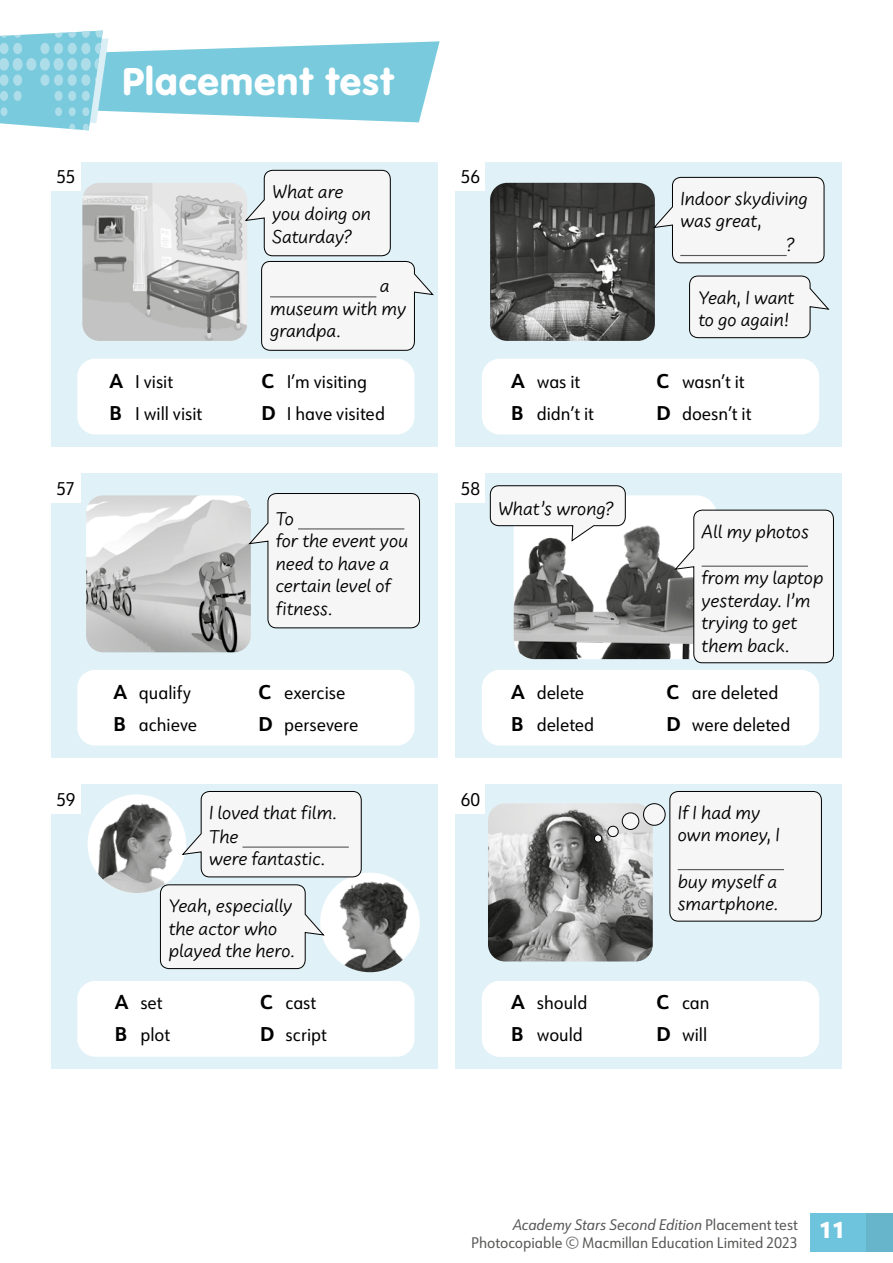
<style>
.page{position:relative;width:893px;height:1263px;background:#fff}
.page>*{position:absolute;margin:0;border:0;box-sizing:border-box;transform-origin:0 0}
.t1{font:40.5px "VAG Rundschrift D";letter-spacing:.02em;color:#fff}
.t2{font:800 22.5px "URW Form";color:#fff}
.t3{font:19.5px/22.5px "Uberhand Pro";letter-spacing:-.005em;color:#000}
._00_Main_text_number{font:18px "URW Form Semi Cond";color:#000}
._00_Labels{font:18px "URW Form Semi Cond";letter-spacing:-.015em;color:#000}
.t4{font:15px/18px "URW Form Semi Cond";letter-spacing:-.005em;color:#575756;text-align:right}
.s1{font-family:"URW Form";font-weight:700;font-size:19.5px}
.s2{font-style:italic}
</style>
<div class="page">
<div style="left:51px;top:162px;width:386px;height:284px;background:#e0f1f7"></div>
<div style="left:51px;top:473px;width:386px;height:285px;background:#e0f1f7"></div>
<div style="left:51px;top:784px;width:386px;height:285px;background:#e0f1f7"></div>
<div style="left:456px;top:162px;width:386px;height:284px;background:#e0f1f7"></div>
<div style="left:456px;top:473px;width:386px;height:285px;background:#e0f1f7"></div>
<div style="left:456px;top:784px;width:386px;height:285px;background:#e0f1f7"></div>
<div style="left:77px;top:359px;width:338px;height:75px;background:#fff;border-radius:18px"></div>
<div style="left:77px;top:981px;width:338px;height:76px;background:#fff;border-radius:18px"></div>
<div style="left:482px;top:359px;width:337px;height:75px;background:#fff;border-radius:18px"></div>
<div style="left:482px;top:981px;width:337px;height:76px;background:#fff;border-radius:18px"></div>
<div style="left:482px;top:670px;width:337px;height:76px;background:#fff;border-radius:18px"></div>
<div style="left:77px;top:670px;width:338px;height:76px;background:#fff;border-radius:18px"></div>
<svg style="left:0;top:31px;width:440px;height:99px"></svg>
<svg style="left:95px;top:91px;width:8px;height:10px"></svg>
<div style="left:456px;top:784px;width:29px;height:30px;background:#fff"></div>
<img style="left:82px;top:183px;width:163px;height:158px">
<div style="left:51px;top:784px;width:30px;height:30px;background:#fff"></div>
<div style="left:51px;top:473px;width:30px;height:29px;background:#fff"></div>
<div style="left:456px;top:473px;width:29px;height:29px;background:#fff"></div>
<div style="left:456px;top:162px;width:29px;height:29px;background:#fff"></div>
<div style="left:51px;top:162px;width:30px;height:29px;background:#fff"></div>
<img style="left:488px;top:803px;width:165px;height:158px">
<img style="left:86px;top:495px;width:165px;height:157px">
<img style="left:514px;top:495px;width:203px;height:164px">
<img style="left:490px;top:183px;width:165px;height:158px">
<img style="left:320px;top:873px;width:100px;height:99px;border-radius:50px">
<img style="left:88px;top:794px;width:98px;height:99px;border-radius:49px">
<div style="left:810px;top:1213px;width:83px;height:39px;background:#6ec3dd"></div>
<div style="left:866px;top:1213px;width:27px;height:39px;background:#67b5cb"></div>
<svg style="left:245px;top:170px;width:189px;height:181px"></svg>
<div style="left:670px;top:791px;width:151px;height:130px;background:#f6f6f6;border-radius:9px"></div>
<hr style="left:678px;top:869px;width:106px;height:1px;background:#575756">
<div style="left:670px;top:791px;width:152px;height:130px;border:1px solid #000;border-radius:9px"></div>
<svg style="left:674px;top:510px;width:160px;height:153px;background:#eaeaea"></svg>
<svg style="left:182px;top:791px;width:180px;height:86px;background:#edeeef"></svg>
<svg style="left:249px;top:493px;width:171px;height:135px;background:#eceeee"></svg>
<svg style="left:653px;top:177px;width:171px;height:86px;background:#eaeced"></svg>
<svg style="left:689px;top:276px;width:140px;height:62px;background:#e9ebec"></svg>
<svg style="left:160px;top:884px;width:165px;height:85px;background:#e9ebeb"></svg>
<svg style="left:490px;top:485px;width:136px;height:56px;background:#e9eaeb"></svg>
<div style="left:622px;top:813px;width:17px;height:16px;background:#f6f6f6;border-radius:50%"></div>
<div style="left:622px;top:813px;width:17px;height:17px;border:1px solid #000;border-radius:50%"></div>
<div style="left:643px;top:804px;width:22px;height:21px;background:#f6f6f6;border-radius:50%"></div>
<div style="left:643px;top:803px;width:22px;height:22px;border:1px solid #000;border-radius:50%"></div>
<div style="left:608px;top:826px;width:10px;height:11px;background:#f6f6f6;border-radius:50%"></div>
<div style="left:608px;top:826px;width:10px;height:11px;border:1px solid #000;border-radius:50%"></div>
<div style="left:594px;top:835px;width:8px;height:7px;background:#f6f6f6;border-radius:50%"></div>
<div style="left:594px;top:835px;width:8px;height:7px;border:1px solid #000;border-radius:50%"></div>
<h1 class="t1" style="left:122px;top:58px;width:274px">Placement test</h1>
<p class="_00_Labels" style="left:56px;top:165px;width:20px">55</p>
<p class="_00_Labels" style="left:461px;top:165px;width:21px">56</p>
<p class="t3" style="left:272px;top:179px;width:100px">What are you doing on<br>Saturday?</p>
<p class="_00_Main_text_number" style="left:110px;top:369px;width:65px"><span class="s1">A</span> I visit</p>
<p class="_00_Main_text_number" style="left:110px;top:402px;width:94px"><span class="s1">B</span> I will visit</p>
<p class="t3" style="left:270px;top:274px;width:138px;text-indent:110px">a museum with my grandpa.</p>
<p class="_00_Main_text_number" style="left:261px;top:369px;width:107px"><span class="s1">C</span> I’m visiting</p>
<p class="_00_Main_text_number" style="left:261px;top:402px;width:125px"><span class="s1">D</span> I have visited</p>
<p class="_00_Main_text_number" style="left:511px;top:369px;width:71px"><span class="s1">A</span> was it</p>
<p class="_00_Main_text_number" style="left:511px;top:402px;width:84px"><span class="s1">B</span> didn’t it</p>
<p class="_00_Labels" style="left:56px;top:476px;width:20px">57</p>
<p class="_00_Labels" style="left:461px;top:476px;width:21px">58</p>
<p class="t3" style="left:276px;top:506px;width:134px">To<br>for the event you need to have a certain level of fitness.</p>
<p class="t3" style="left:498px;top:496px;width:118px">What’s wrong?</p>
<p class="_00_Main_text_number" style="left:113px;top:680px;width:79px"><span class="s1">A</span> qualify</p>
<p class="_00_Main_text_number" style="left:113px;top:713px;width:85px"><span class="s1">B</span> achieve</p>
<p class="_00_Main_text_number" style="left:259px;top:680px;width:88px"><span class="s1">C</span> exercise</p>
<p class="_00_Main_text_number" style="left:259px;top:713px;width:101px"><span class="s1">D</span> persevere</p>
<p class="_00_Labels" style="left:56px;top:787px;width:20px">59</p>
<p class="_00_Labels" style="left:461px;top:787px;width:21px">60</p>
<p class="t3" style="left:209px;top:800px;width:130px;line-height:23.2px">I loved that film.<br>The<br>were fantastic.</p>
<p class="t3" style="left:169px;top:894px;width:128px">Yeah, especially the actor who played the hero.</p>
<p class="_00_Main_text_number" style="left:115px;top:990px;width:49px"><span class="s1">A</span> set</p>
<p class="_00_Main_text_number" style="left:115px;top:1023px;width:57px"><span class="s1">B</span> plot</p>
<p class="_00_Main_text_number" style="left:260px;top:990px;width:58px"><span class="s1">C</span> cast</p>
<p class="_00_Main_text_number" style="left:260px;top:1023px;width:68px"><span class="s1">D</span> script</p>
<p class="_00_Main_text_number" style="left:511px;top:680px;width:75px"><span class="s1">A</span> delete</p>
<p class="_00_Main_text_number" style="left:511px;top:713px;width:85px"><span class="s1">B</span> deleted</p>
<p class="_00_Main_text_number" style="left:511px;top:990px;width:78px"><span class="s1">A</span> should</p>
<p class="_00_Main_text_number" style="left:511px;top:1023px;width:73px"><span class="s1">B</span> would</p>
<p class="t3" style="left:680px;top:186px;width:129px">Indoor skydiving</p>
<p class="t3" style="left:680px;top:208px;width:83px">was great,</p>
<p class="t3" style="left:786px;top:232px;width:10px">?</p>
<p class="t3" style="left:698px;top:285px;width:98px">Yeah, I want to go again!</p>
<p class="_00_Main_text_number" style="left:656px;top:369px;width:90px"><span class="s1">C</span> wasn’t it</p>
<p class="_00_Main_text_number" style="left:656px;top:402px;width:97px"><span class="s1">D</span> doesn’t it</p>
<p class="t3" style="left:702px;top:519px;width:109px">All my photos</p>
<p class="t3" style="left:702px;top:566px;width:123px">from my laptop yesterday. I’m trying to get them back.</p>
<p class="_00_Main_text_number" style="left:666px;top:680px;width:114px"><span class="s1">C</span> are deleted</p>
<p class="_00_Main_text_number" style="left:666px;top:713px;width:126px"><span class="s1">D</span> were deleted</p>
<p class="t3" style="left:678px;top:800px;width:104px">If I had my own money, I</p>
<p class="t3" style="left:678px;top:869px;width:102px">buy myself a smartphone.</p>
<p class="_00_Main_text_number" style="left:656px;top:990px;width:55px"><span class="s1">C</span> can</p>
<p class="_00_Main_text_number" style="left:656px;top:1023px;width:52px"><span class="s1">D</span> will</p>
<p class="t4" style="left:471px;top:1215px;width:328px"><span class="s2">Academy Stars Second Edition</span> Placement test<br>Photocopiable © Macmillan Education Limited 2023</p>
<p class="t2" style="left:819px;top:1213px;width:27px">11</p>
</div>
